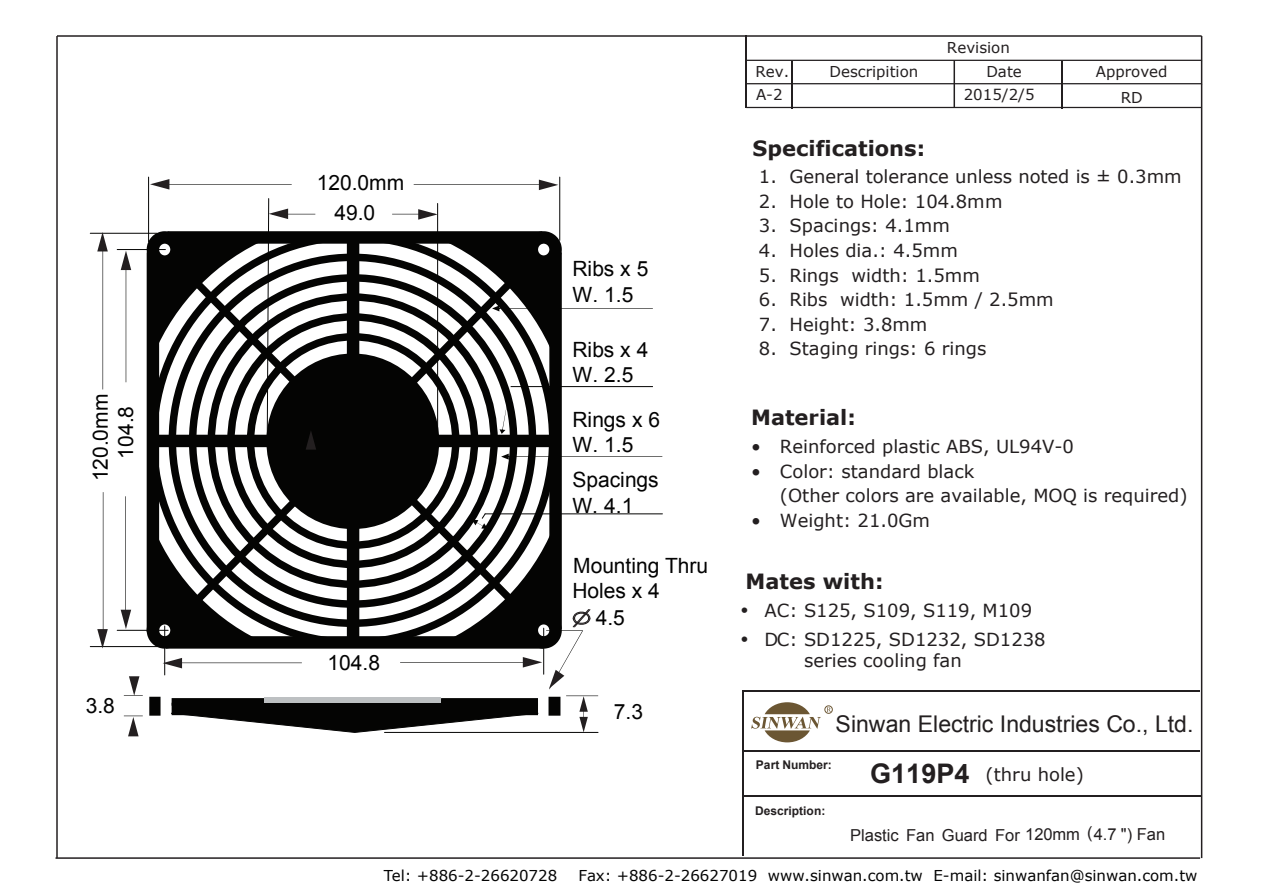
<style>
.page{position:relative;width:1263px;height:893px;background:#fff}
.page>*{position:absolute;margin:0;border:0;box-sizing:border-box;transform-origin:0 0}
.t1{font:700 27px "Arial";color:#231f20}
.t2{font:23.1px "Arial";color:#231f20}
.t3{font:21px/25.2px "Arial";color:#030303}
.t4{font:700 21px "Verdana";color:#231f20}
.t5{font:18px/21.6px "Verdana";color:#231f20}
.t6{font:16.5px "Arial";color:#231f20}
.t7{font:15px "Verdana";color:#030303}
.t8{font:15px/23.5px "Verdana";color:#231f20}
.t9{font:700 12px "Arial";color:#231f20}
.s1{color:#fff}
.s2{font-size:15px}
</style>
<div class="page">
<hr style="left:56px;top:36px;width:2px;height:822px;background:#231f20">
<hr style="left:1201px;top:36px;width:1px;height:822px;background:#231f20">
<hr style="left:57px;top:35px;width:1145px;height:2px;background:#231f20">
<hr style="left:56px;top:857px;width:1144px;height:2px;background:#231f20">
<hr style="left:742px;top:690px;width:1px;height:165px;background:#231f20">
<hr style="left:743px;top:690px;width:457px;height:1px;background:#231f20">
<hr style="left:743px;top:750px;width:457px;height:1px;background:#231f20">
<hr style="left:743px;top:795px;width:459px;height:2px;background:#231f20">
<hr style="left:745px;top:35px;width:1px;height:73px;background:#231f20">
<hr style="left:792px;top:61px;width:1px;height:47px;background:#231f20">
<hr style="left:1061px;top:61px;width:1px;height:47px;background:#231f20">
<hr style="left:746px;top:60px;width:456px;height:1px;background:#231f20">
<hr style="left:746px;top:83px;width:456px;height:1px;background:#231f20">
<hr style="left:746px;top:107px;width:456px;height:1px;background:#231f20">
<hr style="left:953px;top:60px;width:2px;height:47px;background:#231f20">
<div style="left:824px;top:705px;width:9px;height:9px;border:1px solid #6b5633;border-radius:50%"></div>
<svg style="left:751px;top:702px;width:80px;height:40px"></svg>
<div style="left:159px;top:548px;width:84px;height:88px;background:#040403"></div>
<div style="left:159px;top:244px;width:89px;height:91px;background:#040403"></div>
<svg style="left:133px;top:217px;width:441px;height:449px"></svg>
<svg style="left:153px;top:237px;width:24px;height:25px"></svg>
<div style="left:147px;top:231px;width:36px;height:37px;border:12px solid #040403;border-radius:50%"></div>
<div style="left:526px;top:231px;width:36px;height:37px;border:12px solid #040403;border-radius:50%"></div>
<div style="left:526px;top:612px;width:36px;height:37px;border:12px solid #040403;border-radius:50%"></div>
<svg style="left:153px;top:618px;width:24px;height:24px"></svg>
<div style="left:147px;top:612px;width:36px;height:37px;border:12px solid #040403;border-radius:50%"></div>
<div style="left:200px;top:184px;width:321px;height:49px;background:#fff"></div>
<div style="left:167px;top:231px;width:375px;height:13px;background:#040403"></div>
<div style="left:558px;top:330px;width:39px;height:227px;background:#fff"></div>
<div style="left:226px;top:647px;width:246px;height:26px;background:#fff"></div>
<div style="left:123px;top:331px;width:27px;height:218px;background:#fff"></div>
<div style="left:147px;top:252px;width:12px;height:380px;background:#040403"></div>
<div style="left:166px;top:636px;width:377px;height:13px;background:#040403"></div>
<div style="left:347px;top:240px;width:12px;height:402px;background:#040403"></div>
<div style="left:153px;top:435px;width:399px;height:12px;background:#040403"></div>
<svg style="left:185px;top:341px;width:350px;height:283px"></svg>
<svg style="left:181px;top:269px;width:342px;height:347px"></svg>
<hr style="left:148px;top:177px;width:1px;height:65px;background:#040403">
<hr style="left:559px;top:177px;width:1px;height:63px;background:#040403">
<hr style="left:437px;top:203px;width:1px;height:232px;background:#040403">
<hr style="left:90px;top:646px;width:68px;height:1px;background:#040403">
<hr style="left:90px;top:233px;width:67px;height:1px;background:#040403">
<hr style="left:117px;top:630px;width:51px;height:1px;background:#040403">
<hr style="left:117px;top:249px;width:48px;height:1px;background:#040403">
<hr style="left:164px;top:626px;width:1px;height:49px;background:#040403">
<hr style="left:543px;top:628px;width:1px;height:46px;background:#040403">
<svg style="left:450px;top:241px;width:203px;height:100px"></svg>
<svg style="left:499px;top:386px;width:11px;height:48px"></svg>
<svg style="left:501px;top:454px;width:161px;height:6px"></svg>
<hr style="left:485px;top:513px;width:177px;height:1px;background:#040403">
<div style="left:149px;top:697px;width:12px;height:19px;background:#040403"></div>
<svg style="left:549px;top:630px;width:34px;height:59px"></svg>
<div style="left:549px;top:252px;width:13px;height:377px;background:#040403"></div>
<svg style="left:124px;top:716px;width:19px;height:20px"></svg>
<svg style="left:124px;top:676px;width:19px;height:20px"></svg>
<svg style="left:121px;top:251px;width:10px;height:131px"></svg>
<svg style="left:154px;top:657px;width:444px;height:76px"></svg>
<svg style="left:97px;top:232px;width:11px;height:157px"></svg>
<svg style="left:97px;top:492px;width:11px;height:156px"></svg>
<svg style="left:121px;top:496px;width:10px;height:133px"></svg>
<svg style="left:414px;top:180px;width:144px;height:10px"></svg>
<svg style="left:392px;top:209px;width:46px;height:11px"></svg>
<svg style="left:150px;top:179px;width:142px;height:11px"></svg>
<svg style="left:267px;top:198px;width:49px;height:252px"></svg>
<svg style="left:443px;top:513px;width:148px;height:127px"></svg>
<hr style="left:511px;top:386px;width:142px;height:1px;background:#040403">
<p class="t8" style="left:947px;top:36px;width:65px">Revision</p>
<p class="t3" style="left:317px;top:170px;width:89px">120.0mm</p>
<p class="t3" style="left:88px;top:481px;width:89px;text-align:center;rotate:-90deg">120.0mm<br>104.8</p>
<p class="t3" style="left:334px;top:200px;width:42px">49.0</p>
<p class="t3" style="left:327px;top:650px;width:54px">104.8</p>
<p class="t3" style="left:572px;top:257px;width:77px">Ribs x 5<br>W. 1.5</p>
<p class="t3" style="left:572px;top:337px;width:77px">Ribs x 4<br>W. 2.5</p>
<p class="t3" style="left:572px;top:407px;width:89px">Rings x 6<br>W. 1.5</p>
<p class="t3" style="left:572px;top:468px;width:88px">Spacings<br>W. 4.1</p>
<p class="t3" style="left:573px;top:553px;width:136px">Mounting Thru</p>
<p class="t3" style="left:572px;top:577px;width:89px;line-height:26.8px;text-align:center">Holes x 4<br>4.5</p>
<p class="t3" style="left:86px;top:693px;width:31px">3.8</p>
<p class="t3" style="left:614px;top:700px;width:31px">7.3</p>
<p class="t8" style="left:755px;top:59px;width:35px">Rev.<br>A-2</p>
<p class="t8" style="left:986px;top:59px;width:37px">Date</p>
<p class="t8" style="left:1096px;top:59px;width:73px">Approved</p>
<p class="t8" style="left:829px;top:59px;width:90px">Descripition</p>
<p class="t8" style="left:964px;top:83px;width:72px">2015/2/5</p>
<p class="t8" style="left:1121px;top:85px;width:24px">RD</p>
<p class="t4" style="left:753px;top:133px;width:174px">Specifications:</p>
<p class="t5" style="left:759px;top:166px;width:424px">1. General tolerance unless noted is ± 0.3mm</p>
<p class="t5" style="left:759px;top:190px;width:245px">2. Hole to Hole: 104.8mm</p>
<p class="t5" style="left:759px;top:215px;width:192px">3. Spacings: 4.1mm</p>
<p class="t5" style="left:759px;top:239px;width:200px">4. Holes dia.: 4.5mm</p>
<p class="t5" style="left:759px;top:264px;width:222px">5. Rings width: 1.5mm</p>
<p class="t5" style="left:759px;top:289px;width:296px">6. Ribs width: 1.5mm / 2.5mm</p>
<p class="t5" style="left:759px;top:313px;width:170px">7. Height: 3.8mm</p>
<p class="t5" style="left:759px;top:338px;width:229px">8. Staging rings: 6 rings</p>
<p class="t4" style="left:751px;top:403px;width:106px">Material:</p>
<p class="t5" style="left:751px;top:435px;width:324px">• Reinforced plastic ABS, UL94V-0</p>
<p class="t5" style="left:751px;top:460px;width:225px">• Color: standard black</p>
<p class="t5" style="left:751px;top:485px;width:438px"><span class="s1">•</span> (Other colors are available, MOQ is required)</p>
<p class="t5" style="left:751px;top:509px;width:180px">• Weight: 21.0Gm</p>
<p class="t4" style="left:746px;top:566px;width:139px">Mates with:</p>
<p class="t5" style="left:740px;top:599px;width:293px"><span class="s2">•</span> AC: S125, S109, S119, M109</p>
<p class="t5" style="left:804px;top:628px;width:243px;text-indent:-63px"><span class="s2">•</span> DC: SD1225, SD1232, SD1238 series cooling fan</p>
<p class="t2" style="left:836px;top:709px;width:359px">Sinwan Electric Industries Co., Ltd.</p>
<h1 class="t1" style="left:870px;top:755px;width:101px">G119P4</h1>
<p class="t9" style="left:756px;top:756px;width:77px">Part Number:</p>
<p class="t9" style="left:755px;top:802px;width:72px">Description:</p>
<p class="t5" style="left:986px;top:763px;width:100px">(thru hole)</p>
<p class="t6" style="left:850px;top:824px;width:317px">Plastic Fan Guard For 120mm (4.7 ") Fan</p>
<p class="t7" style="left:384px;top:865px;width:175px">Tel: +886-2-26620728</p>
<p class="t7" style="left:578px;top:865px;width:621px">Fax: +886-2-26627019 www.sinwan.com.tw E-mail: sinwanfan@sinwan.com.tw</p>
</div>
